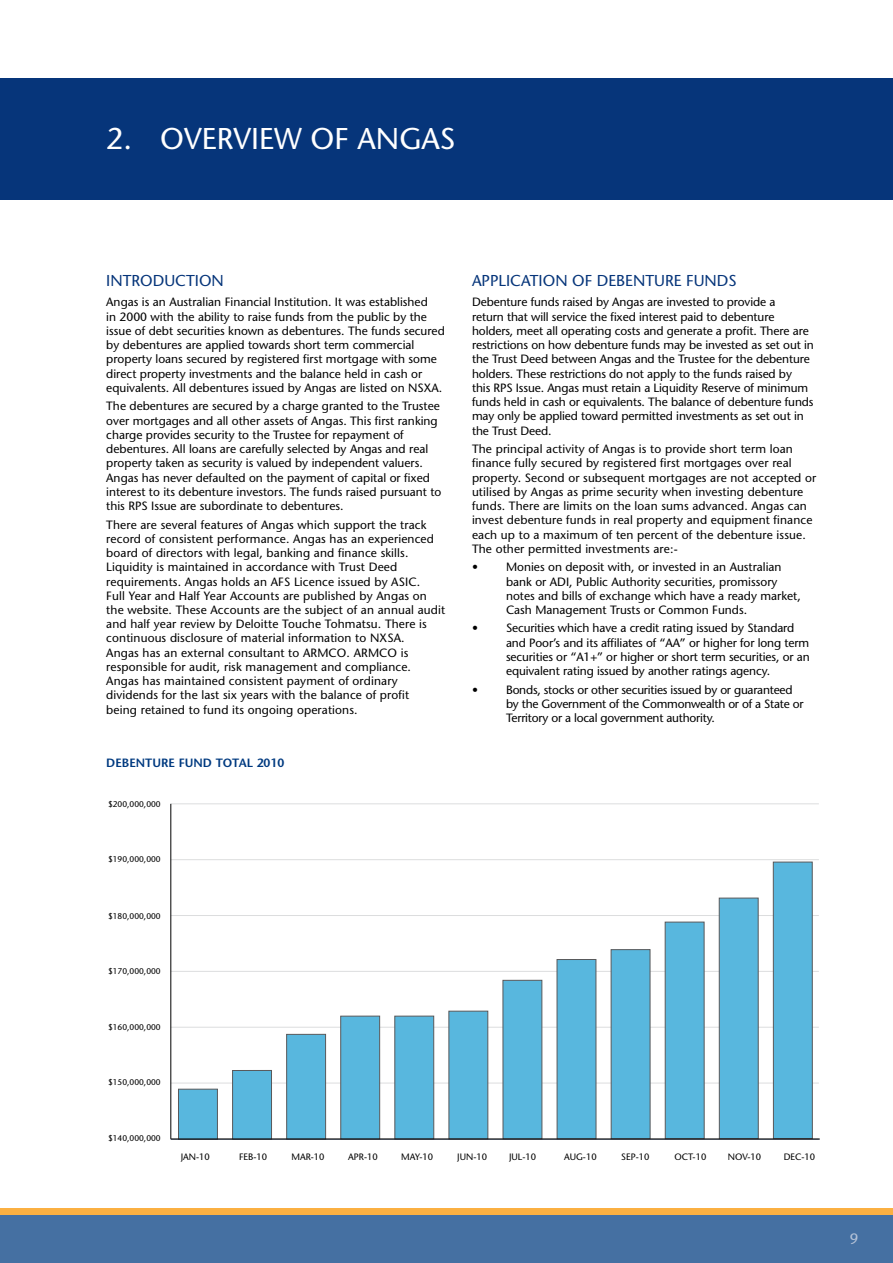
<style>
.page{position:relative;width:893px;height:1263px;background:#fff}
.page>*{position:absolute;margin:0;border:0;box-sizing:border-box;transform-origin:0 0}
.t1{font:30px "Stone Sans";color:#fff}
.t2{font:15.75px "Stone Sans";color:#06357a}
.t3{font:15px "Stone Sans";color:#b4c2d7}
.t4{font:12px/14.2px "Stone Sans";color:#000}
.t5{font:12px/14.2px "Stone Sans";letter-spacing:-.02em;color:#000}
.t6{font:600 12px "Stone Sans";color:#003a80}
.t7{font:9.3px "Stone Sans";color:#000}
.t8{font:8.4px "Stone Sans";color:#000}
</style>
<div class="page">
<div style="left:0;top:78px;width:893px;height:122px;background:#06357a"></div>
<div style="left:1px;top:1215px;width:892px;height:48px;background:#4570a2"></div>
<div style="left:1px;top:1208px;width:892px;height:7px;background:#fbb042"></div>
<hr style="left:171px;top:1082px;width:648px;height:1px;background:#dcddde">
<hr style="left:171px;top:1027px;width:648px;height:1px;background:#dcddde">
<hr style="left:171px;top:971px;width:648px;height:1px;background:#dcddde">
<hr style="left:171px;top:915px;width:648px;height:1px;background:#dcddde">
<hr style="left:171px;top:859px;width:648px;height:1px;background:#dcddde">
<hr style="left:171px;top:803px;width:648px;height:1px;background:#dcddde">
<div style="left:178px;top:1089px;width:39px;height:50px;background:#58b7de"></div>
<div style="left:178px;top:1089px;width:40px;height:51px;border:1px solid #58595b"></div>
<div style="left:233px;top:1070px;width:39px;height:69px;background:#58b7de"></div>
<div style="left:232px;top:1070px;width:40px;height:70px;border:1px solid #58595b"></div>
<div style="left:287px;top:1034px;width:39px;height:105px;background:#58b7de"></div>
<div style="left:286px;top:1034px;width:40px;height:105px;border:1px solid #58595b"></div>
<div style="left:341px;top:1016px;width:39px;height:123px;background:#58b7de"></div>
<div style="left:340px;top:1016px;width:40px;height:123px;border:1px solid #58595b"></div>
<div style="left:395px;top:1016px;width:39px;height:123px;background:#58b7de"></div>
<div style="left:394px;top:1016px;width:40px;height:123px;border:1px solid #58595b"></div>
<div style="left:449px;top:1011px;width:39px;height:128px;background:#58b7de"></div>
<div style="left:448px;top:1011px;width:40px;height:128px;border:1px solid #58595b"></div>
<div style="left:503px;top:980px;width:39px;height:159px;background:#58b7de"></div>
<div style="left:502px;top:980px;width:40px;height:159px;border:1px solid #58595b"></div>
<div style="left:557px;top:959px;width:39px;height:180px;background:#58b7de"></div>
<div style="left:557px;top:959px;width:39px;height:180px;border:1px solid #58595b"></div>
<div style="left:611px;top:949px;width:39px;height:190px;background:#58b7de"></div>
<div style="left:611px;top:949px;width:40px;height:190px;border:1px solid #58595b"></div>
<div style="left:665px;top:922px;width:39px;height:217px;background:#58b7de"></div>
<div style="left:665px;top:921px;width:40px;height:218px;border:1px solid #58595b"></div>
<div style="left:719px;top:898px;width:39px;height:241px;background:#58b7de"></div>
<div style="left:719px;top:897px;width:40px;height:242px;border:1px solid #58595b"></div>
<div style="left:773px;top:862px;width:39px;height:276px;background:#58b7de"></div>
<div style="left:773px;top:861px;width:40px;height:278px;border:1px solid #58595b"></div>
<hr style="left:171px;top:1138px;width:649px;height:1px;background:#000">
<hr style="left:170px;top:804px;width:1px;height:335px;background:#000">
<h1 class="t1" style="left:106px;top:121px;width:351px">2. OVERVIEW OF ANGAS</h1>
<h2 class="t2" style="left:106px;top:271px;width:119px">INTRODUCTION</h2>
<p class="t4" style="left:106px;top:295px;width:340px">Angas is an Australian Financial Institution. It was established<br>in 2000 with the ability to raise funds from the public by the issue of debt securities known as debentures. The funds secured by debentures are applied towards short term commercial property loans secured by registered first mortgage with some direct property investments and the balance held in cash or equivalents. All debentures issued by Angas are listed on NSXA.</p>
<p class="t4" style="left:106px;top:399px;width:337px">The debentures are secured by a charge granted to the Trustee over mortgages and all other assets of Angas. This first ranking charge provides security to the Trustee for repayment of debentures. All loans are carefully selected by Angas and real property taken as security is valued by independent valuers.<br>Angas has never defaulted on the payment of capital or fixed interest to its debenture investors. The funds raised pursuant to this RPS Issue are subordinate to debentures.</p>
<p class="t4" style="left:106px;top:517px;width:340px">There are several features of Angas which support the track record of consistent performance. Angas has an experienced board of directors with legal, banking and finance skills.<br>Liquidity is maintained in accordance with Trust Deed requirements. Angas holds an AFS Licence issued by ASIC.<br>Full Year and Half Year Accounts are published by Angas on the website. These Accounts are the subject of an annual audit and half year review by Deloitte Touche Tohmatsu. There is continuous disclosure of material information to NXSA.<br>Angas has an external consultant to ARMCO. ARMCO is responsible for audit, risk management and compliance.<br>Angas has maintained consistent payment of ordinary dividends for the last six years with the balance of profit<br>being retained to fund its ongoing operations.</p>
<p class="t6" style="left:106px;top:755px;width:179px">DEBENTURE FUND TOTAL 2010</p>
<p class="t8" style="left:108px;top:799px;width:54px">$200,000,000</p>
<p class="t8" style="left:108px;top:854px;width:54px">$190,000,000</p>
<p class="t8" style="left:108px;top:911px;width:54px">$180,000,000</p>
<p class="t8" style="left:108px;top:966px;width:54px">$170,000,000</p>
<p class="t8" style="left:108px;top:1022px;width:54px">$160,000,000</p>
<p class="t8" style="left:108px;top:1077px;width:54px">$150,000,000</p>
<p class="t8" style="left:108px;top:1133px;width:54px">$140,000,000</p>
<h2 class="t2" style="left:472px;top:271px;width:266px">APPLICATION OF DEBENTURE FUNDS</h2>
<p class="t4" style="left:472px;top:295px;width:343px">Debenture funds raised by Angas are invested to provide a<br>return that will service the fixed interest paid to debenture holders, meet all operating costs and generate a profit. There are restrictions on how debenture funds may be invested as set out in the Trust Deed between Angas and the Trustee for the debenture holders. These restrictions do not apply to the funds raised by<br>this RPS Issue. Angas must retain a Liquidity Reserve of minimum funds held in cash or equivalents. The balance of debenture funds may only be applied toward permitted investments as set out in the Trust Deed.</p>
<p class="t4" style="left:472px;top:442px;width:346px">The principal activity of Angas is to provide short term loan finance fully secured by registered first mortgages over real property. Second or subsequent mortgages are not accepted or utilised by Angas as prime security when investing debenture funds. There are limits on the loan sums advanced. Angas can invest debenture funds in real property and equipment finance each up to a maximum of ten percent of the debenture issue.<br>The other permitted investments are:-</p>
<p class="t4" style="left:506px;top:560px;width:296px;text-indent:-34px">• Monies on deposit with, or invested in an Australian bank or ADI, Public Authority securities, promissory notes and bills of exchange which have a ready market, Cash Management Trusts or Common Funds.</p>
<p class="t4" style="left:506px;top:621px;width:305px;text-indent:-34px">• Securities which have a credit rating issued by Standard and Poor’s and its affiliates of “AA” or higher for long term securities or “A1+” or higher or short term securities, or an equivalent rating issued by another ratings agency.</p>
<p class="t5" style="left:506px;top:682px;width:299px;text-indent:-34px">• Bonds, stocks or other securities issued by or guaranteed by the Government of the Commonwealth or of a State or<br>Territory or a local government authority.</p>
<p class="t7" style="left:181px;top:1151px;width:31px">JAN-10</p>
<p class="t7" style="left:239px;top:1151px;width:30px">FEB-10</p>
<p class="t7" style="left:291px;top:1151px;width:35px">MAR-10</p>
<p class="t7" style="left:348px;top:1151px;width:31px">APR-10</p>
<p class="t7" style="left:401px;top:1151px;width:33px">MAY-10</p>
<p class="t7" style="left:457px;top:1151px;width:31px">JUN-10</p>
<p class="t7" style="left:509px;top:1151px;width:29px">JUL-10</p>
<p class="t7" style="left:564px;top:1151px;width:34px">AUG-10</p>
<p class="t7" style="left:621px;top:1151px;width:30px">SEP-10</p>
<p class="t7" style="left:674px;top:1151px;width:33px">OCT-10</p>
<p class="t7" style="left:728px;top:1151px;width:35px">NOV-10</p>
<p class="t7" style="left:784px;top:1151px;width:33px">DEC-10</p>
<p class="t3" style="left:850px;top:1229px;width:10px">9</p>
</div>
